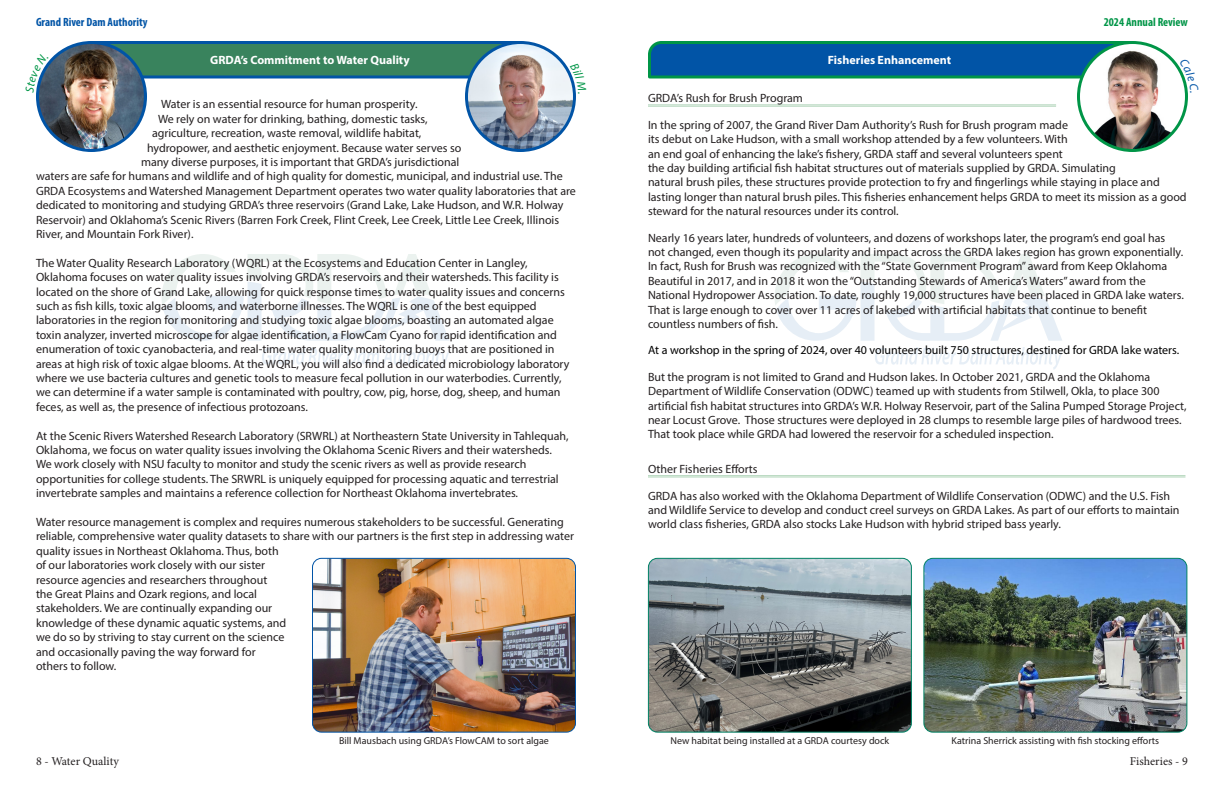
<style>
.page{position:relative;width:1224px;height:792px;background:#fff}
.page>*{position:absolute;margin:0;border:0;box-sizing:border-box;transform-origin:0 0}
.Paragraph_Heading{font:12px/14.4px "Myriad Pro";color:#231f20}
.t1{font:12px "Myriad Pro";color:#000}
.t2{font:700 12px "Myriad Pro";color:#fff}
.t3{font:12px "Minion Pro";color:#231f20}
.t4{font:700 condensed 12px "Myriad Pro";color:#0154a6}
.t5{font:700 condensed 12px "Myriad Pro";color:#009547}
.t6{font:10px "Myriad Pro";color:#231f20}
</style>
<div class="page">
<img style="left:925px;top:558px;width:262px;height:173px">
<div style="left:923px;top:558px;width:264px;height:175px;border:1px solid #008164;border-radius:9px"></div>
<img style="left:648px;top:558px;width:263px;height:173px">
<div style="left:648px;top:558px;width:264px;height:175px;border:1px solid #008164;border-radius:9px"></div>
<svg style="left:99px;top:41px;width:432px;height:39px;background:#377f6e"></svg>
<img style="left:38px;top:42px;width:107px;height:108px">
<div style="left:36px;top:41px;width:111px;height:111px;border:3px solid #0154a6;border-radius:50%"></div>
<svg style="left:262px;top:347px;width:187px;height:23px"></svg>
<svg style="left:162px;top:254px;width:287px;height:87px"></svg>
<img style="left:466px;top:42px;width:108px;height:108px;border-radius:54px">
<div style="left:465px;top:41px;width:111px;height:111px;border:3px solid #0154a6;border-radius:50%"></div>
<svg style="left:875px;top:347px;width:187px;height:23px"></svg>
<svg style="left:775px;top:254px;width:287px;height:87px"></svg>
<svg style="left:648px;top:41px;width:477px;height:38px;background:#046197"></svg>
<img style="left:1078px;top:44px;width:108px;height:106px">
<div style="left:1077px;top:41px;width:111px;height:111px;border:3px solid #009547;border-radius:50%"></div>
<hr style="left:648px;top:104px;width:408px;height:1px;background:#b1d5ba">
<hr style="left:648px;top:106px;width:408px;height:1px;background:#b1d5ba">
<hr style="left:648px;top:475px;width:537px;height:1px;background:#b1d5ba">
<hr style="left:648px;top:477px;width:537px;height:1px;background:#b1d5ba">
<img style="left:312px;top:558px;width:264px;height:173px">
<div style="left:312px;top:558px;width:264px;height:175px;border:1px solid #0154a6;border-radius:9px"></div>
<svg style="left:36px;top:54px;width:13px;height:39px"></svg>
<svg style="left:570px;top:71px;width:6px;height:23px"></svg>
<svg style="left:1179px;top:58px;width:9px;height:35px"></svg>
<p class="t4" style="left:36px;top:14px;width:113px">Grand River Dam Authority</p>
<p class="t5" style="left:1104px;top:14px;width:86px">2024 Annual Review</p>
<p class="t2" style="left:210px;top:52px;width:201px">GRDA’s Commitment to Water Quality</p>
<p class="Paragraph_Heading" style="left:161px;top:97px;width:258px">Water is an essential resource for human prosperity.</p>
<p class="Paragraph_Heading" style="left:158px;top:111px;width:271px">We rely on water for drinking, bathing, domestic tasks,</p>
<p class="Paragraph_Heading" style="left:152px;top:126px;width:271px">agriculture, recreation, waste removal, wildlife habitat,</p>
<p class="Paragraph_Heading" style="left:147px;top:140px;width:316px">hydropower, and aesthetic enjoyment. Because water serves so</p>
<p class="Paragraph_Heading" style="left:141px;top:155px;width:320px">many diverse purposes, it is important that GRDA’s jurisdictional</p>
<p class="Paragraph_Heading" style="left:36px;top:169px;width:528px">waters are safe for humans and wildlife and of high quality for domestic, municipal, and industrial use. The</p>
<p class="Paragraph_Heading" style="left:36px;top:183px;width:541px">GRDA Ecosystems and Watershed Management Department operates two water quality laboratories that are</p>
<p class="Paragraph_Heading" style="left:36px;top:198px;width:529px">dedicated to monitoring and studying GRDA’s three reservoirs (Grand Lake, Lake Hudson, and W.R. Holway</p>
<p class="Paragraph_Heading" style="left:36px;top:212px;width:525px">Reservoir) and Oklahoma’s Scenic Rivers (Barren Fork Creek, Flint Creek, Lee Creek, Little Lee Creek, Illinois</p>
<p class="Paragraph_Heading" style="left:36px;top:227px;width:159px">River, and Mountain Fork River).</p>
<p class="Paragraph_Heading" style="left:36px;top:255px;width:535px">The Water Quality Research Laboratory (WQRL) at the Ecosystems and Education Center in Langley, Oklahoma focuses on water quality issues involving GRDA’s reservoirs and their watersheds. This facility is located on the shore of Grand Lake, allowing for quick response times to water quality issues and concerns such as fish kills, toxic algae blooms, and waterborne illnesses. The WQRL is one of the best equipped laboratories in the region for monitoring and studying toxic algae blooms, boasting an automated algae toxin analyzer, inverted microscope for algae identification, a FlowCam Cyano for rapid identification and enumeration of toxic cyanobacteria, and real-time water quality monitoring buoys that are positioned in areas at high risk of toxic algae blooms. At the WQRL, you will also find a dedicated microbiology laboratory where we use bacteria cultures and genetic tools to measure fecal pollution in our waterbodies. Currently, we can determine if a water sample is contaminated with poultry, cow, pig, horse, dog, sheep, and human feces, as well as, the presence of infectious protozoans.</p>
<p class="Paragraph_Heading" style="left:36px;top:428px;width:534px">At the Scenic Rivers Watershed Research Laboratory (SRWRL) at Northeastern State University in Tahlequah, Oklahoma, we focus on water quality issues involving the Oklahoma Scenic Rivers and their watersheds.<br>We work closely with NSU faculty to monitor and study the scenic rivers as well as provide research opportunities for college students. The SRWRL is uniquely equipped for processing aquatic and terrestrial invertebrate samples and maintains a reference collection for Northeast Oklahoma invertebrates.</p>
<p class="Paragraph_Heading" style="left:36px;top:515px;width:539px">Water resource management is complex and requires numerous stakeholders to be successful. Generating reliable, comprehensive water quality datasets to share with our partners is the first step in addressing water quality issues in Northeast Oklahoma. Thus, both<br>of our laboratories work closely with our sister<br>resource agencies and researchers throughout<br>the Great Plains and Ozark regions, and local<br>stakeholders. We are continually expanding our<br>knowledge of these dynamic aquatic systems, and<br>we do so by striving to stay current on the science<br>and occasionally paving the way forward for<br>others to follow.</p>
<p class="t6" style="left:339px;top:735px;width:211px">Bill Mausbach using GRDA’s FlowCAM to sort algae</p>
<p class="t2" style="left:828px;top:52px;width:125px">Fisheries Enhancement</p>
<p class="Paragraph_Heading" style="left:648px;top:91px;width:157px">GRDA’s Rush for Brush Program</p>
<p class="Paragraph_Heading" style="left:648px;top:117px;width:540px">In the spring of 2007, the Grand River Dam Authority’s Rush for Brush program made<br>its debut on Lake Hudson, with a small workshop attended by a few volunteers. With<br>an end goal of enhancing the lake’s fishery, GRDA staff and several volunteers spent<br>the day building artificial fish habitat structures out of materials supplied by GRDA. Simulating<br>natural brush piles, these structures provide protection to fry and fingerlings while staying in place and lasting longer than natural brush piles. This fisheries enhancement helps GRDA to meet its mission as a good steward for the natural resources under its control.</p>
<p class="Paragraph_Heading" style="left:648px;top:230px;width:537px">Nearly 16 years later, hundreds of volunteers, and dozens of workshops later, the program’s end goal has not changed, even though its popularity and impact across the GRDA lakes region has grown exponentially.<br>In fact, Rush for Brush was recognized with the “State Government Program” award from Keep Oklahoma Beautiful in 2017, and in 2018 it won the “Outstanding Stewards of America’s Waters” award from the National Hydropower Association. To date, roughly 19,000 structures have been placed in GRDA lake waters.<br>That is large enough to cover over 11 acres of lakebed with artificial habitats that continue to benefit countless numbers of fish.</p>
<p class="t1" style="left:648px;top:343px;width:533px">At a workshop in the spring of 2024, over 40 volunteers built 750 structures, destined for GRDA lake waters.</p>
<p class="Paragraph_Heading" style="left:648px;top:369px;width:540px">But the program is not limited to Grand and Hudson lakes. In October 2021, GRDA and the Oklahoma Department of Wildlife Conservation (ODWC) teamed up with students from Stilwell, Okla, to place 300 artificial fish habitat structures into GRDA’s W.R. Holway Reservoir, part of the Salina Pumped Storage Project, near Locust Grove. Those structures were deployed in 28 clumps to resemble large piles of hardwood trees.<br>That took place while GRDA had lowered the reservoir for a scheduled inspection.</p>
<p class="Paragraph_Heading" style="left:648px;top:462px;width:111px">Other Fisheries Efforts</p>
<p class="Paragraph_Heading" style="left:648px;top:488px;width:533px">GRDA has also worked with the Oklahoma Department of Wildlife Conservation (ODWC) and the U.S. Fish and Wildlife Service to develop and conduct creel surveys on GRDA Lakes. As part of our efforts to maintain world class fisheries, GRDA also stocks Lake Hudson with hybrid striped bass yearly.</p>
<p class="t6" style="left:671px;top:735px;width:220px">New habitat being installed at a GRDA courtesy dock</p>
<p class="t6" style="left:952px;top:735px;width:209px">Katrina Sherrick assisting with fish stocking efforts</p>
<p class="t3" style="left:36px;top:753px;width:84px">8 - Water Quality</p>
<p class="t3" style="left:1130px;top:753px;width:60px">Fisheries - 9</p>
</div>
